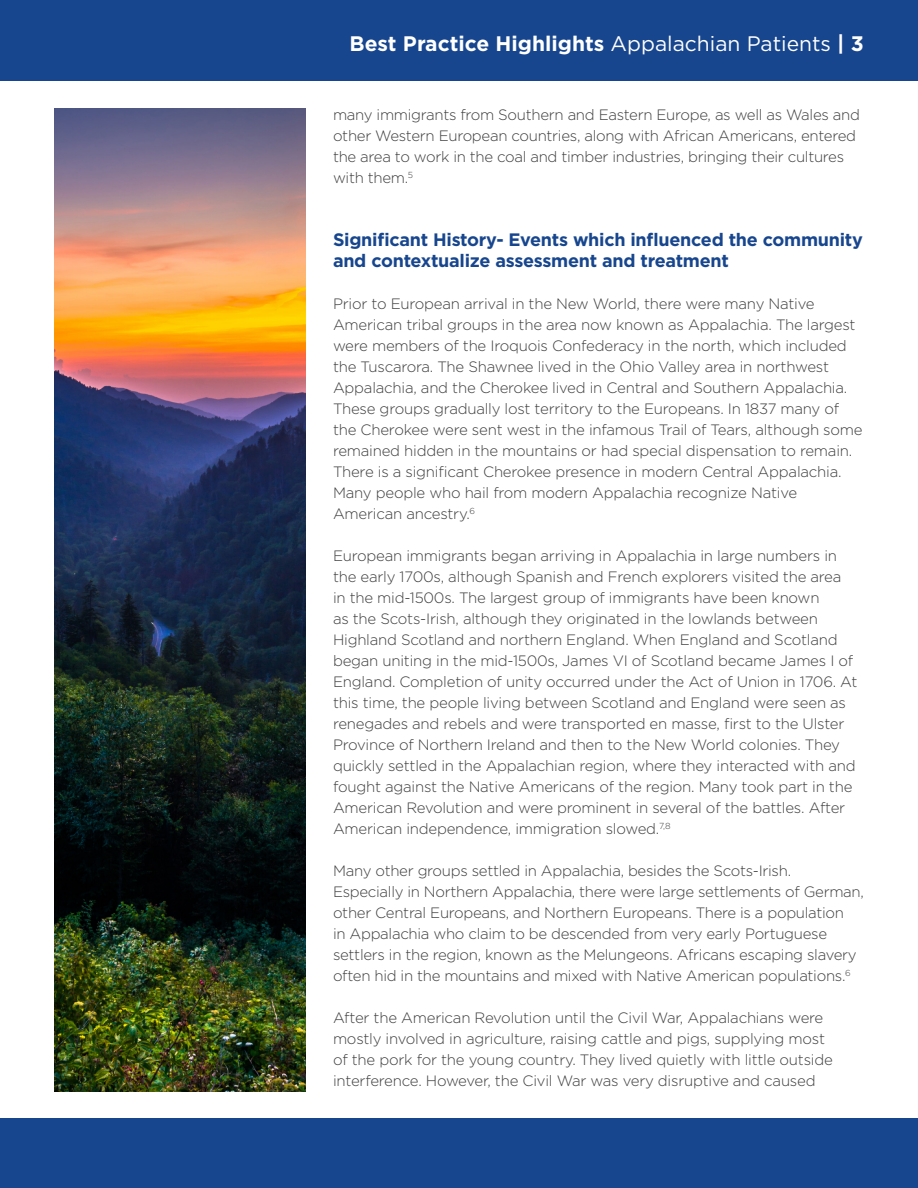
<style>
.page{position:relative;width:918px;height:1188px;background:#fff}
.page>*{position:absolute;margin:0;border:0;box-sizing:border-box;transform-origin:0 0}
.H0{font:700 21px "Gotham";color:#fff}
.t1{font:700 18px/21px "Gotham";letter-spacing:-.015em;color:#17468e}
.Body{font:300 15px/21px "Gotham";letter-spacing:-.015em;color:#3e3e3f}
.s1{font-weight:400}
</style>
<div class="page">
<div style="left:0;top:1119px;width:918px;height:69px;background:#17468e"></div>
<div style="left:0;top:0;width:918px;height:81px;background:#17468e"></div>
<img style="left:54px;top:108px;width:252px;height:983px">
<p class="H0" style="left:350px;top:29px;width:516px">Best Practice Highlights <span class="s1">Appalachian Patients</span> | 3</p>
<p class="Body" style="left:333px;top:104px;width:528px">many immigrants from Southern and Eastern Europe, as well as Wales and other Western European countries, along with African Americans, entered the area to work in the coal and timber industries, bringing their cultures with them.<sup>5</sup></p>
<h2 class="t1" style="left:333px;top:229px;width:531px">Significant History- Events which influenced the community and contextualize assessment and treatment</h2>
<p class="Body" style="left:333px;top:293px;width:531px">Prior to European arrival in the New World, there were many Native American tribal groups in the area now known as Appalachia. The largest were members of the Iroquois Confederacy in the north, which included the Tuscarora. The Shawnee lived in the Ohio Valley area in northwest Appalachia, and the Cherokee lived in Central and Southern Appalachia.<br>These groups gradually lost territory to the Europeans. In 1837 many of the Cherokee were sent west in the infamous Trail of Tears, although some remained hidden in the mountains or had special dispensation to remain.<br>There is a significant Cherokee presence in modern Central Appalachia.<br>Many people who hail from modern Appalachia recognize Native American ancestry.<sup>6</sup></p>
<p class="Body" style="left:333px;top:545px;width:526px">European immigrants began arriving in Appalachia in large numbers in the early 1700s, although Spanish and French explorers visited the area in the mid-1500s. The largest group of immigrants have been known<br>as the Scots-Irish, although they originated in the lowlands between Highland Scotland and northern England. When England and Scotland began uniting in the mid-1500s, James VI of Scotland became James I of England. Completion of unity occurred under the Act of Union in 1706. At this time, the people living between Scotland and England were seen as renegades and rebels and were transported en masse, first to the Ulster Province of Northern Ireland and then to the New World colonies. They quickly settled in the Appalachian region, where they interacted with and fought against the Native Americans of the region. Many took part in the American Revolution and were prominent in several of the battles. After American independence, immigration slowed.<sup>7,8</sup></p>
<p class="Body" style="left:333px;top:860px;width:532px">Many other groups settled in Appalachia, besides the Scots-Irish.<br>Especially in Northern Appalachia, there were large settlements of German, other Central Europeans, and Northern Europeans. There is a population<br>in Appalachia who claim to be descended from very early Portuguese settlers in the region, known as the Melungeons. Africans escaping slavery often hid in the mountains and mixed with Native American populations.<sup>6</sup></p>
<p class="Body" style="left:333px;top:1007px;width:501px">After the American Revolution until the Civil War, Appalachians were mostly involved in agriculture, raising cattle and pigs, supplying most of the pork for the young country. They lived quietly with little outside interference. However, the Civil War was very disruptive and caused</p>
</div>
